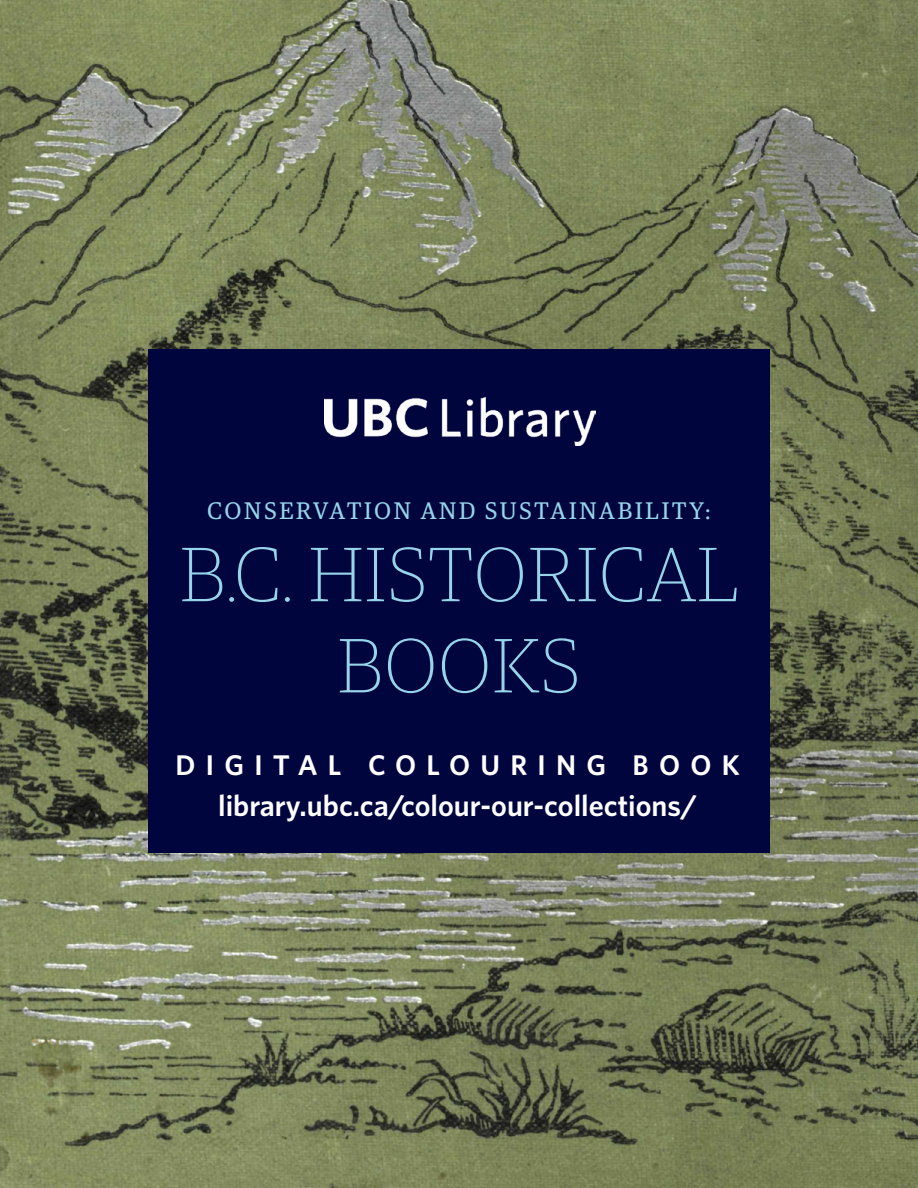
<style>
.page{position:relative;width:918px;height:1188px;background:#fff}
.page>*{position:absolute;margin:0;border:0;box-sizing:border-box;transform-origin:0 0}
.t1{font:100 76.95px/91.2px "Guardian Egyp";letter-spacing:.02em;color:#97d4e9;text-align:center}
.t2{font:600 30px "Whitney";color:#fff}
.t3{font:600 28.5px "Whitney";letter-spacing:.36em;color:#fff}
.t4{font:24px "Guardian Egyp";letter-spacing:.12em;color:#97d4e9}
</style>
<div class="page">
<img style="left:1px;top:0;width:917px;height:1188px">
<div style="left:148px;top:349px;width:622px;height:503px;background:#00053e"></div>
<img style="left:325px;top:398px;width:270px;height:47px">
<p class="t4" style="left:208px;top:494px;width:505px">CONSERVATION AND SUSTAINABILITY:</p>
<h1 class="t1" style="left:180px;top:525px;width:560px">B.C. HISTORICAL<br>BOOKS</h1>
<p class="t3" style="left:176px;top:746px;width:566px">DIGITAL COLOURING BOOK</p>
<p class="t2" style="left:218px;top:786px;width:480px">library.ubc.ca/colour-our-collections/</p>
</div>
